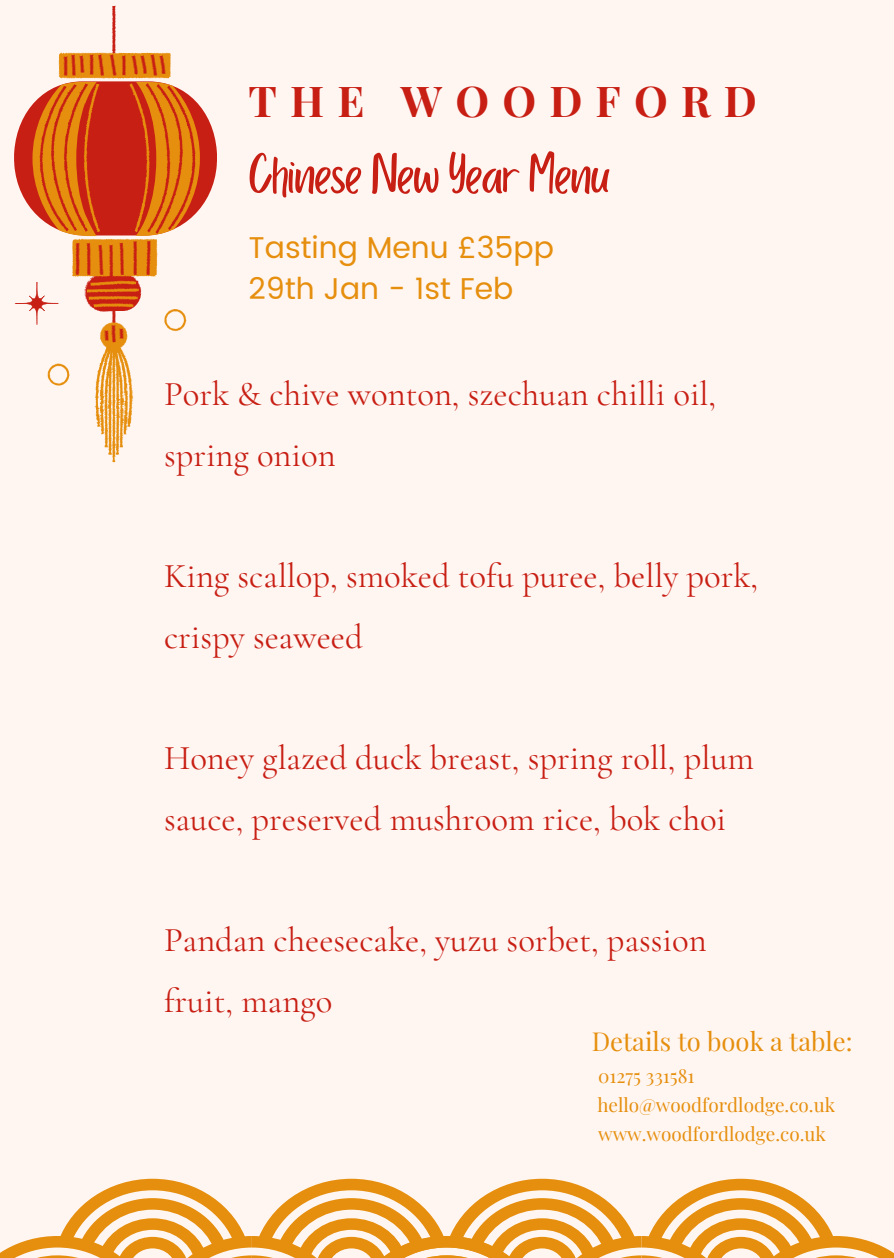
<style>
.page{position:relative;width:894px;height:1258px;background:#fff}
.page>*{position:absolute;margin:0;border:0;box-sizing:border-box;transform-origin:0 0}
.t1{font:58.2px "Porcelain";letter-spacing:-.02em;color:#c81f14}
.t2{font:700 42.6px "Playfair Display";letter-spacing:.31em;color:#c81f14}
.t3{font:34.8px/60.6px "Cormorant Garamond";color:#c81f14}
.t4{font:30px/40.5px "Poppins";color:#e68f0e}
.t5{font:25.5px "Playfair Display";color:#e68f0e}
.t6{font:18.9px "Playfair Display";color:#e68f0e}
</style>
<div class="page">
<div style="left:0;top:0;width:893px;height:1258px;background:#fff6f2"></div>
<svg style="left:0;top:1179px;width:893px;height:79px"></svg>
<svg style="left:14px;top:6px;width:203px;height:456px"></svg>
<p class="t2" style="left:248px;top:71px;width:509px">THE WOODFORD</p>
<p class="t1" style="left:248px;top:143px;width:363px">Chinese New Year Menu</p>
<p class="t4" style="left:248px;top:227px;width:307px">Tasting Menu £35pp<br>29th Jan - 1st Feb</p>
<p class="t3" style="left:164px;top:363px;width:553px">Pork &amp; chive wonton, szechuan chilli oil, spring onion</p>
<h2 class="t3" style="left:164px;top:545px;width:595px">King scallop, smoked tofu puree, belly pork, crispy seaweed</h2>
<h1 class="t3" style="left:164px;top:727px;width:591px">Honey glazed duck breast, spring roll, plum sauce, preserved mushroom rice, bok choi</h1>
<h4 class="t3" style="left:164px;top:909px;width:544px">Pandan cheesecake, yuzu sorbet, passion fruit, mango</h4>
<h3 class="t5" style="left:591px;top:1023px;width:262px">Details to book a table:</h3>
<h3 class="t6" style="left:598px;top:1062px;width:98px">01275 331581</h3>
<h3 class="t6" style="left:597px;top:1091px;width:239px">hello@woodfordlodge.co.uk</h3>
<h3 class="t6" style="left:598px;top:1121px;width:229px">www.woodfordlodge.co.uk</h3>
</div>
